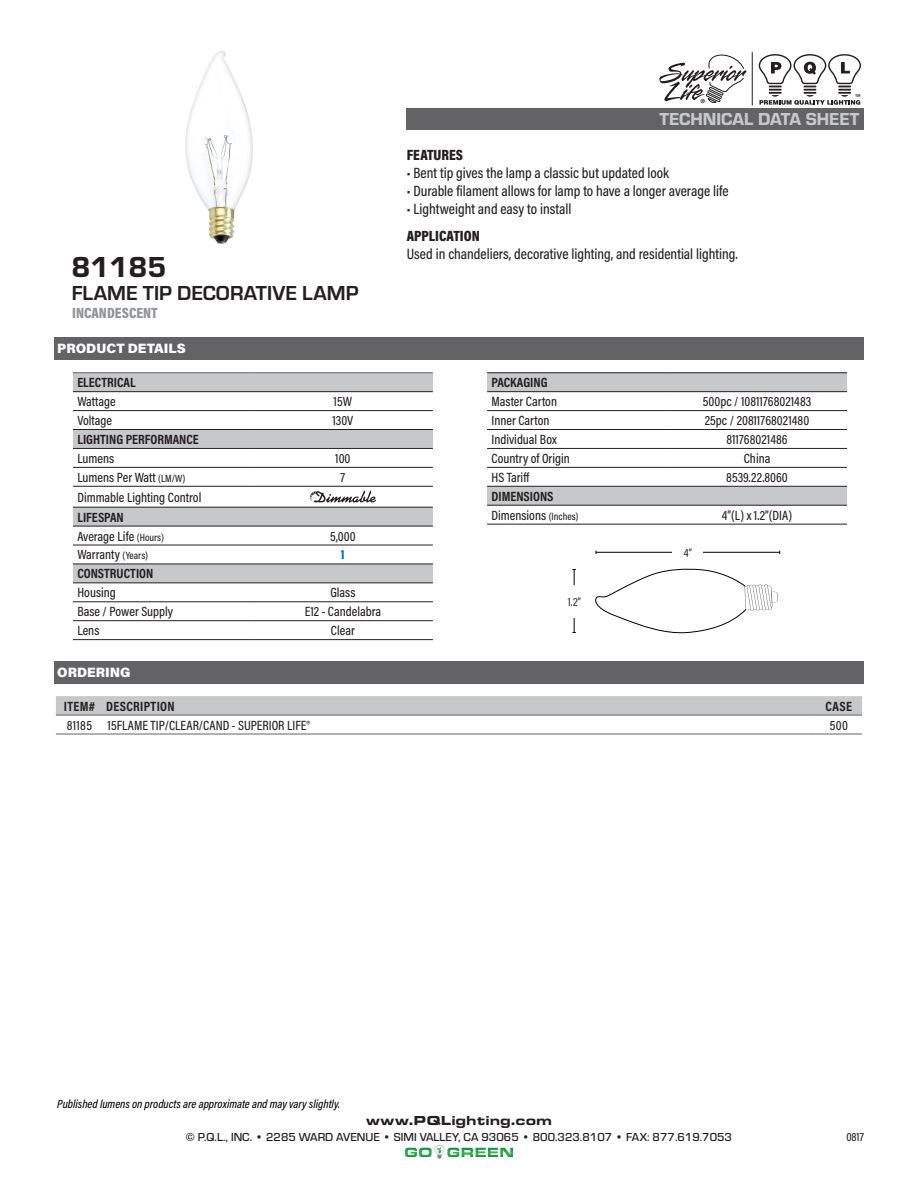
<style>
.page{position:relative;width:918px;height:1188px;background:#fff}
.page>*{position:absolute;margin:0;border:0;box-sizing:border-box;transform-origin:0 0}
.t1{font:30px "Eurostile Hea";color:#231f20}
.t2{font:700 21px "Eurostile";color:#231f20}
.t3{font:18px "Eurostile Hea";color:#c7c8ca}
.t4{font:500 15px "Acumin Pro Cond";color:#231f20}
.t5{font:900 15px "Acumin Pro Cond";color:#231f20}
.t6{font:900 15px "Acumin Pro Cond";color:#939598}
.t7{font:500 13.5px "Acumin Pro Cond";color:#231f20}
.t8{font:700 13.5px "Acumin Pro Cond";color:#231f20}
.t9{font:900 13.5px "Acumin Pro";color:#fff}
.t10{font:900 13.5px "Eurostile Ext";color:#231f20}
.t11{font:700 13.5px "Acumin Pro Cond";letter-spacing:.025em;color:#231f20}
.t12{font:900 13.5px "Acumin Pro Cond";color:#007ec5}
.t13{font:500 12px "Eurostile";color:#231f20}
.t14{font:italic 500 12px "Acumin Pro Cond";color:#000}
.t15{font:12px "Acumin Pro Cond";color:#231f20}
.t16{font:500 12px "Acumin Pro Cond";color:#231f20}
.s1{font-size:10.5px}
</style>
<div class="page">
<svg style="left:405px;top:1145px;width:108px;height:14px"></svg>
<div style="left:407px;top:108px;width:457px;height:21px;background:#636366"></div>
<div style="left:54px;top:661px;width:810px;height:22px;background:#636366"></div>
<div style="left:56px;top:696px;width:806px;height:19px;background:#c7c8ca"></div>
<hr style="left:56px;top:715px;width:47px;height:1px;background:#636366">
<hr style="left:103px;top:715px;width:713px;height:1px;background:#636366">
<hr style="left:816px;top:715px;width:46px;height:1px;background:#636366">
<hr style="left:56px;top:734px;width:47px;height:1px;background:#636366">
<hr style="left:103px;top:734px;width:713px;height:1px;background:#636366">
<hr style="left:816px;top:734px;width:46px;height:1px;background:#636366">
<hr style="left:752px;top:52px;width:1px;height:54px;background:#231f20">
<div style="left:54px;top:337px;width:810px;height:23px;background:#636366"></div>
<svg style="left:759px;top:54px;width:102px;height:51px"></svg>
<svg style="left:487px;top:373px;width:360px;height:132px"></svg>
<hr style="left:487px;top:410px;width:180px;height:1px;background:#231f20">
<hr style="left:667px;top:410px;width:180px;height:1px;background:#231f20">
<hr style="left:487px;top:429px;width:180px;height:1px;background:#231f20">
<hr style="left:667px;top:429px;width:180px;height:1px;background:#231f20">
<hr style="left:487px;top:448px;width:180px;height:1px;background:#231f20">
<hr style="left:667px;top:448px;width:180px;height:1px;background:#231f20">
<hr style="left:487px;top:467px;width:180px;height:1px;background:#231f20">
<hr style="left:667px;top:467px;width:180px;height:1px;background:#231f20">
<hr style="left:487px;top:486px;width:180px;height:1px;background:#231f20">
<hr style="left:667px;top:486px;width:180px;height:1px;background:#231f20">
<hr style="left:487px;top:372px;width:180px;height:1px;background:#231f20">
<hr style="left:667px;top:372px;width:180px;height:1px;background:#231f20">
<hr style="left:487px;top:391px;width:180px;height:1px;background:#231f20">
<hr style="left:667px;top:391px;width:180px;height:1px;background:#231f20">
<hr style="left:487px;top:505px;width:180px;height:1px;background:#231f20">
<hr style="left:667px;top:505px;width:180px;height:1px;background:#231f20">
<hr style="left:487px;top:524px;width:180px;height:1px;background:#231f20">
<hr style="left:667px;top:524px;width:180px;height:1px;background:#231f20">
<svg style="left:73px;top:373px;width:360px;height:210px"></svg>
<div style="left:73px;top:430px;width:360px;height:18px;background:#c7c8ca"></div>
<hr style="left:73px;top:639px;width:180px;height:1px;background:#231f20">
<hr style="left:253px;top:639px;width:180px;height:1px;background:#231f20">
<hr style="left:73px;top:564px;width:180px;height:1px;background:#231f20">
<hr style="left:253px;top:564px;width:180px;height:1px;background:#231f20">
<hr style="left:73px;top:583px;width:180px;height:1px;background:#231f20">
<hr style="left:253px;top:583px;width:180px;height:1px;background:#231f20">
<hr style="left:73px;top:602px;width:180px;height:1px;background:#231f20">
<hr style="left:253px;top:602px;width:180px;height:1px;background:#231f20">
<hr style="left:73px;top:620px;width:180px;height:1px;background:#231f20">
<hr style="left:253px;top:620px;width:180px;height:1px;background:#231f20">
<hr style="left:73px;top:372px;width:180px;height:1px;background:#636366">
<hr style="left:253px;top:372px;width:180px;height:1px;background:#636366">
<hr style="left:73px;top:391px;width:180px;height:1px;background:#231f20">
<hr style="left:253px;top:391px;width:180px;height:1px;background:#231f20">
<hr style="left:73px;top:410px;width:180px;height:1px;background:#231f20">
<hr style="left:253px;top:410px;width:180px;height:1px;background:#231f20">
<hr style="left:73px;top:429px;width:180px;height:1px;background:#231f20">
<hr style="left:253px;top:429px;width:180px;height:1px;background:#231f20">
<hr style="left:73px;top:448px;width:180px;height:1px;background:#231f20">
<hr style="left:253px;top:448px;width:180px;height:1px;background:#231f20">
<hr style="left:73px;top:467px;width:180px;height:1px;background:#231f20">
<hr style="left:253px;top:467px;width:180px;height:1px;background:#231f20">
<hr style="left:73px;top:486px;width:180px;height:1px;background:#231f20">
<hr style="left:253px;top:486px;width:180px;height:1px;background:#231f20">
<hr style="left:73px;top:507px;width:180px;height:1px;background:#231f20">
<hr style="left:253px;top:507px;width:180px;height:1px;background:#231f20">
<hr style="left:73px;top:526px;width:180px;height:1px;background:#231f20">
<hr style="left:253px;top:526px;width:180px;height:1px;background:#231f20">
<hr style="left:73px;top:545px;width:180px;height:1px;background:#231f20">
<hr style="left:253px;top:545px;width:180px;height:1px;background:#231f20">
<svg style="left:310px;top:491px;width:66px;height:12px"></svg>
<svg style="left:659px;top:54px;width:87px;height:49px"></svg>
<img style="left:185px;top:52px;width:68px;height:192px">
<hr style="left:596px;top:552px;width:184px;height:1px;background:#000">
<hr style="left:574px;top:569px;width:1px;height:64px;background:#000">
<div style="left:549px;top:585px;width:50px;height:33px;background:#fff"></div>
<div style="left:673px;top:541px;width:30px;height:23px;background:#fff"></div>
<svg style="left:595px;top:569px;width:183px;height:65px"></svg>
<p class="t1" style="left:71px;top:246px;width:97px">81185</p>
<p class="t2" style="left:72px;top:278px;width:288px">FLAME TIP DECORATIVE LAMP</p>
<p class="t6" style="left:72px;top:303px;width:87px">INCANDESCENT</p>
<p class="t9" style="left:57px;top:339px;width:130px">PRODUCT DETAILS</p>
<p class="t8" style="left:77px;top:374px;width:60px">ELECTRICAL</p>
<p class="t7" style="left:77px;top:393px;width:40px">Wattage</p>
<p class="t7" style="left:334px;top:393px;width:20px">15W</p>
<p class="t7" style="left:77px;top:412px;width:36px">Voltage</p>
<p class="t7" style="left:332px;top:412px;width:23px">130V</p>
<p class="t8" style="left:77px;top:430px;width:123px">LIGHTING PERFORMANCE</p>
<p class="t7" style="left:77px;top:449px;width:38px">Lumens</p>
<p class="t7" style="left:335px;top:449px;width:17px">100</p>
<p class="t7" style="left:77px;top:468px;width:110px">Lumens Per Watt <span class="s1">(LM/W)</span></p>
<p class="t7" style="left:341px;top:468px;width:6px">7</p>
<p class="t7" style="left:77px;top:488px;width:126px">Dimmable Lighting Control</p>
<p class="t8" style="left:77px;top:508px;width:48px">LIFESPAN</p>
<p class="t7" style="left:77px;top:527px;width:88px">Average Life <span class="s1">(Hours)</span></p>
<p class="t7" style="left:330px;top:527px;width:27px">5,000</p>
<p class="t7" style="left:77px;top:546px;width:72px">Warranty <span class="s1">(Years)</span></p>
<p class="t12" style="left:341px;top:546px;width:5px">1</p>
<p class="t8" style="left:77px;top:565px;width:77px">CONSTRUCTION</p>
<p class="t7" style="left:77px;top:584px;width:40px">Housing</p>
<p class="t7" style="left:330px;top:584px;width:27px">Glass</p>
<p class="t7" style="left:77px;top:603px;width:97px">Base / Power Supply</p>
<p class="t7" style="left:305px;top:603px;width:78px">E12 - Candelabra</p>
<p class="t7" style="left:77px;top:622px;width:24px">Lens</p>
<p class="t7" style="left:331px;top:622px;width:25px">Clear</p>
<p class="t9" style="left:57px;top:663px;width:75px">ORDERING</p>
<p class="t3" style="left:659px;top:106px;width:202px">TECHNICAL DATA SHEET</p>
<p class="t5" style="left:407px;top:145px;width:58px">FEATURES</p>
<p class="t4" style="left:407px;top:163px;width:264px">• Bent tip gives the lamp a classic but updated look</p>
<p class="t4" style="left:407px;top:181px;width:323px">• Durable filament allows for lamp to have a longer average life</p>
<p class="t4" style="left:407px;top:199px;width:166px">• Lightweight and easy to install</p>
<p class="t5" style="left:407px;top:226px;width:74px">APPLICATION</p>
<p class="t4" style="left:407px;top:244px;width:333px">Used in chandeliers, decorative lighting, and residential lighting.</p>
<p class="t8" style="left:492px;top:374px;width:57px">PACKAGING</p>
<p class="t7" style="left:492px;top:393px;width:67px">Master Carton</p>
<p class="t7" style="left:703px;top:393px;width:110px">500pc / 10811768021483</p>
<p class="t7" style="left:492px;top:412px;width:60px">Inner Carton</p>
<p class="t7" style="left:705px;top:412px;width:106px">25pc / 20811768021480</p>
<p class="t7" style="left:492px;top:431px;width:67px">Individual Box</p>
<p class="t7" style="left:727px;top:431px;width:63px">811768021486</p>
<p class="t7" style="left:492px;top:449px;width:80px">Country of Origin</p>
<p class="t7" style="left:744px;top:449px;width:28px">China</p>
<p class="t7" style="left:492px;top:468px;width:39px">HS Tariff</p>
<p class="t7" style="left:726px;top:468px;width:63px">8539.22.8060</p>
<p class="t8" style="left:492px;top:487px;width:63px">DIMENSIONS</p>
<p class="t7" style="left:492px;top:506px;width:88px">Dimensions <span class="s1">(Inches)</span></p>
<p class="t7" style="left:722px;top:506px;width:72px">4”(L) x 1.2”(DIA)</p>
<p class="t15" style="left:568px;top:594px;width:14px">1.2”</p>
<p class="t15" style="left:684px;top:545px;width:10px">4”</p>
<p class="t8" style="left:64px;top:697px;width:33px">ITEM#</p>
<p class="t11" style="left:106px;top:697px;width:70px">DESCRIPTION</p>
<p class="t8" style="left:826px;top:697px;width:28px">CASE</p>
<p class="t7" style="left:67px;top:716px;width:27px">81185</p>
<p class="t7" style="left:108px;top:716px;width:204px">15FLAME TIP/CLEAR/CAND - SUPERIOR LIFE®</p>
<p class="t7" style="left:830px;top:716px;width:20px">500</p>
<p class="t14" style="left:57px;top:1096px;width:284px">Published lumens on products are approximate and may vary slightly.</p>
<p class="t10" style="left:366px;top:1110px;width:188px">www.PQLighting.com</p>
<p class="t13" style="left:186px;top:1129px;width:548px">© P.Q.L., INC. • 2285 WARD AVENUE • SIMI VALLEY, CA 93065 • 800.323.8107 • FAX: 877.619.7053</p>
<p class="t16" style="left:846px;top:1130px;width:19px">0817</p>
</div>
